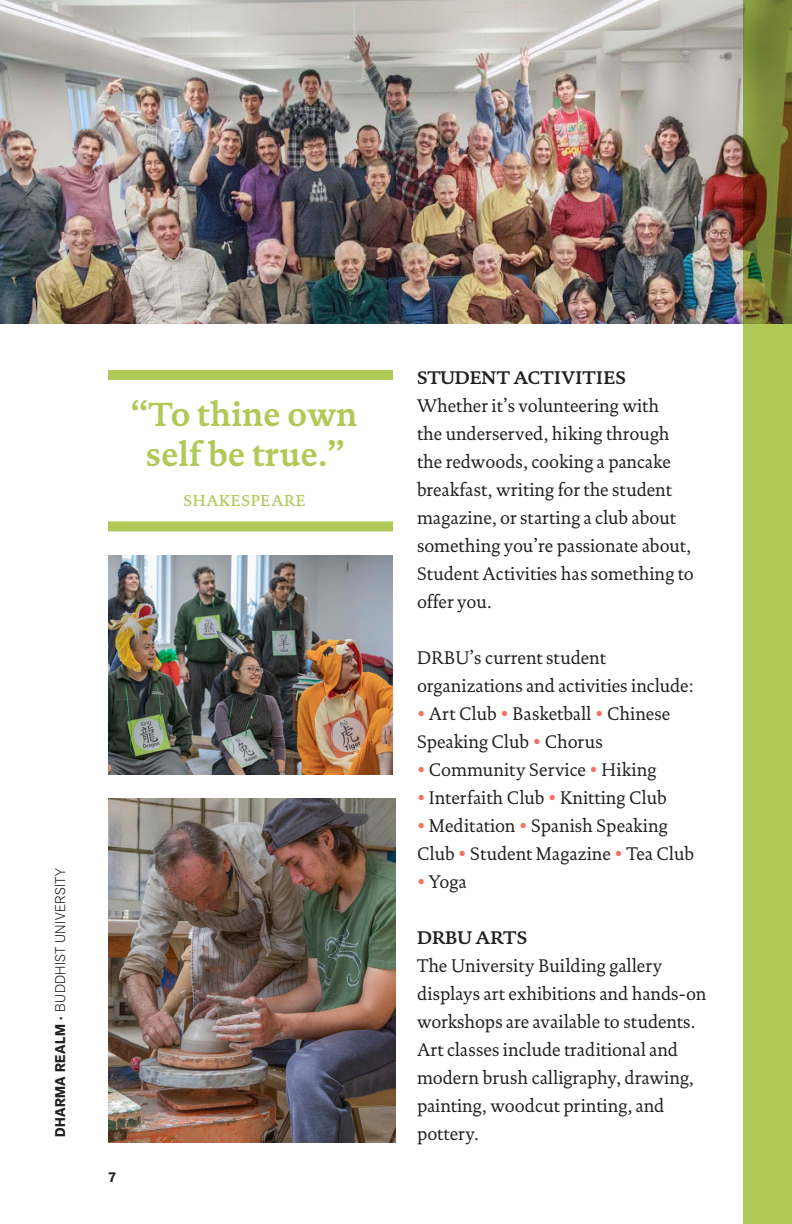
<style>
.page{position:relative;width:792px;height:1224px;background:#fff}
.page>*{position:absolute;margin:0;border:0;box-sizing:border-box;transform-origin:0 0}
.t1{font:700 34px/40px "DTL Documenta ST";color:#b0c956;text-align:center;scale:.96 1}
.text{font:18.6px/28px "DTL Documenta ST";color:#231f20;scale:.96 1}
.subtitles{font:700 18.6px "DTL Documenta ST";letter-spacing:.005em;color:#231f20;scale:.96 1}
.t2{font:16px "DTL Documenta ST Medium";letter-spacing:.045em;color:#b0c956;scale:.96 1}
.t3{font:300 14px "Akzid Grtsk Next";letter-spacing:.03em;color:#231f20;scale:.96 1}
.t4{font:700 14px "Akzid Grtsk Next";color:#231f20;scale:.96 1}
.s1{font-weight:700}
.s2{color:#f37162}
</style>
<div class="page">
<div style="left:743px;top:0;width:49px;height:1224px;background:#b0c956"></div>
<img style="left:0;top:0;width:792px;height:324px">
<img style="left:108px;top:555px;width:285px;height:219px">
<img style="left:108px;top:798px;width:288px;height:345px">
<div style="left:108px;top:521px;width:285px;height:10px;background:#b0c956"></div>
<div style="left:108px;top:370px;width:285px;height:10px;background:#b0c956"></div>
<p class="t1" style="left:131px;top:394px;width:237px">“To thine own self be true.”</p>
<p class="t2" style="left:183px;top:491px;width:129px">SHAKESPEARE</p>
<p class="t3" style="left:51px;top:1137px;width:282px;rotate:-90deg"><span class="s1">DHARMA REALM ·</span> BUDDHIST UNIVERSITY</p>
<p class="t4" style="left:108px;top:1168px;width:10px">7</p>
<p class="subtitles" style="left:417px;top:366px;width:219px">STUDENT ACTIVITIES</p>
<p class="text" style="left:417px;top:392px;width:290px">Whether it’s volunteering with<br>the underserved, hiking through the redwoods, cooking a pancake breakfast, writing for the student magazine, or starting a club about something you’re passionate about,<br>Student Activities has something to offer you.</p>
<p class="text" style="left:417px;top:644px;width:290px">DRBU’s current student organizations and activities include:</p>
<p class="text" style="left:417px;top:700px;width:265px"><span class="s2">•</span> Art Club <span class="s2">•</span> Basketball <span class="s2">•</span> Chinese<br>Speaking Club <span class="s2">•</span> Chorus</p>
<p class="text" style="left:417px;top:756px;width:251px"><span class="s2">•</span> Community Service <span class="s2">•</span> Hiking</p>
<p class="text" style="left:417px;top:784px;width:262px"><span class="s2">•</span> Interfaith Club <span class="s2">•</span> Knitting Club</p>
<p class="text" style="left:417px;top:812px;width:290px"><span class="s2">•</span> Meditation <span class="s2">•</span> Spanish Speaking<br>Club <span class="s2">•</span> Student Magazine <span class="s2">•</span> Tea Club</p>
<p class="text" style="left:417px;top:868px;width:53px"><span class="s2">•</span> Yoga</p>
<p class="subtitles" style="left:417px;top:926px;width:116px">DRBU ARTS</p>
<p class="text" style="left:417px;top:952px;width:303px">The University Building gallery displays art exhibitions and hands-on workshops are available to students.<br>Art classes include traditional and modern brush calligraphy, drawing, painting, woodcut printing, and pottery.</p>
</div>
